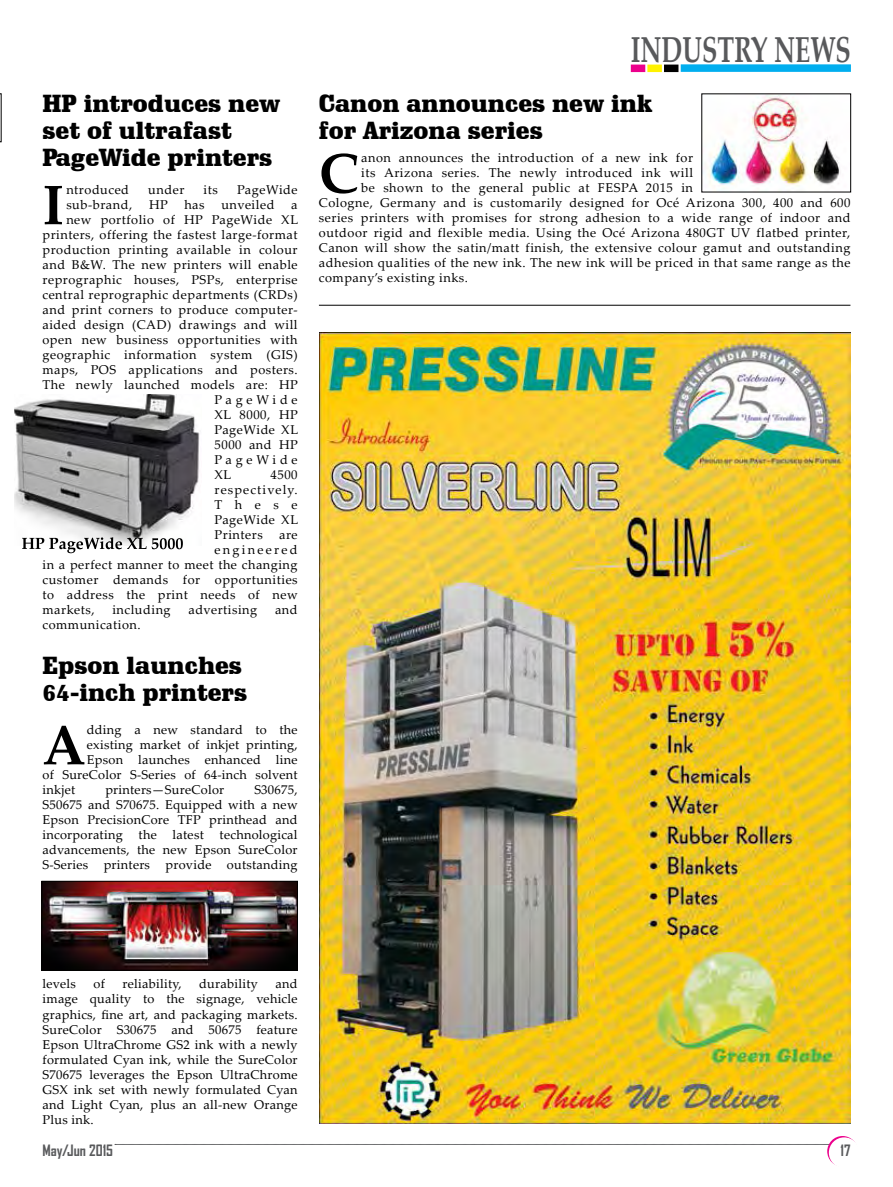
<style>
.page{position:relative;width:893px;height:1187px;background:#fff}
.page>*{position:absolute;margin:0;border:0;box-sizing:border-box;transform-origin:0 0}
.t1{font:700 55.65px "Palatino Linotype";color:#000}
.t2{font:700 36px "Palatino Linotype";color:#58595b;scale:.7 1}
.t3{font:900 24px/27px "Schadow BT";color:#000}
.t4{font:700 15px "Agency FB";color:#58595b}
.t5{font:12.75px/15px "Palatino Linotype";letter-spacing:.04em;color:#000;text-align:justify}
.t6{font:12.75px "Palatino Linotype";letter-spacing:.02em;color:#000}
.t7{font:12.75px "Palatino Linotype";letter-spacing:.295em;color:#000}
.t8{font:12.75px "Palatino Linotype";letter-spacing:.175em;color:#000}
</style>
<div class="page">
<svg style="left:115px;top:1144px;width:713px;height:1px"></svg>
<svg style="left:827px;top:1135px;width:31px;height:31px"></svg>
<div style="left:829px;top:1137px;width:30px;height:30px;background:#fff;border-radius:50%"></div>
<div style="left:681px;top:64px;width:170px;height:8px;background:#00aeef"></div>
<div style="left:631px;top:65px;width:14px;height:7px;background:#ec008c"></div>
<div style="left:647px;top:65px;width:15px;height:7px;background:#fff200"></div>
<div style="left:664px;top:65px;width:14px;height:7px;background:#000"></div>
<svg style="left:0;top:94px;width:1px;height:48px"></svg>
<img style="left:14px;top:394px;width:186px;height:143px">
<svg style="left:22px;top:537px;width:161px;height:16px"></svg>
<img style="left:319px;top:332px;width:532px;height:791px">
<hr style="left:319px;top:305px;width:531px;height:1px;background:#000">
<img style="left:703px;top:96px;width:138px;height:92px">
<img style="left:44px;top:883px;width:252px;height:85px">
<div style="left:42px;top:881px;width:256px;height:89px;border:1px solid #000"></div>
<h3 class="t3" style="left:43px;top:89px;width:239px">HP introduces new set of ultrafast<br>PageWide printers</h3>
<h1 class="t1" style="left:43px;top:166px;width:19px">I</h1>
<p class="t5" style="left:66px;top:182px;width:64px">ntroduced</p>
<p class="t5" style="left:148px;top:182px;width:38px">under</p>
<p class="t5" style="left:204px;top:182px;width:16px">its</p>
<p class="t5" style="left:237px;top:182px;width:62px">PageWide</p>
<p class="t5" style="left:66px;top:197px;width:67px">sub-brand,</p>
<p class="t5" style="left:149px;top:197px;width:20px">HP</p>
<p class="t5" style="left:184px;top:197px;width:22px">has</p>
<p class="t5" style="left:221px;top:197px;width:55px">unveiled</p>
<p class="t5" style="left:291px;top:197px;width:8px">a</p>
<p class="t5" style="left:66px;top:212px;width:233px">new portfolio of HP PageWide XL</p>
<p class="t5" style="left:43px;top:227px;width:257px">printers, offering the fastest large-format</p>
<p class="t5" style="left:43px;top:242px;width:257px">production printing available in colour</p>
<p class="t5" style="left:43px;top:257px;width:257px">and B&amp;W. The new printers will enable</p>
<p class="t5" style="left:43px;top:272px;width:257px">reprographic houses, PSPs, enterprise</p>
<p class="t5" style="left:43px;top:287px;width:257px">central reprographic departments (CRDs)</p>
<p class="t5" style="left:43px;top:302px;width:257px">and print corners to produce computer-</p>
<p class="t5" style="left:43px;top:317px;width:257px">aided design (CAD) drawings and will</p>
<p class="t5" style="left:43px;top:332px;width:257px">open new business opportunities with</p>
<p class="t5" style="left:43px;top:347px;width:257px">geographic information system (GIS)</p>
<p class="t5" style="left:43px;top:362px;width:257px">maps, POS applications and posters.</p>
<p class="t5" style="left:43px;top:377px;width:257px">The newly launched models are: HP</p>
<p class="t7" style="left:215px;top:391px;width:85px">PageWide</p>
<p class="t5" style="left:215px;top:407px;width:85px">XL 8000, HP</p>
<p class="t5" style="left:215px;top:422px;width:85px">PageWide XL</p>
<p class="t5" style="left:215px;top:437px;width:85px">5000 and HP</p>
<p class="t7" style="left:215px;top:451px;width:85px">PageWide</p>
<p class="t5" style="left:215px;top:467px;width:18px">XL</p>
<p class="t5" style="left:215px;top:467px;width:85px;text-indent:56px">4500 respectively.<br>These PageWide XL Printers</p>
<p class="t5" style="left:279px;top:527px;width:20px">are</p>
<p class="t8" style="left:215px;top:541px;width:85px">engineered</p>
<p class="t5" style="left:43px;top:557px;width:257px">in a perfect manner to meet the changing</p>
<p class="t5" style="left:43px;top:572px;width:257px">customer demands for opportunities</p>
<p class="t5" style="left:43px;top:587px;width:257px">to address the print needs of new</p>
<p class="t5" style="left:43px;top:602px;width:54px">markets,</p>
<p class="t5" style="left:112px;top:602px;width:60px">including</p>
<p class="t5" style="left:188px;top:602px;width:70px">advertising</p>
<p class="t5" style="left:275px;top:602px;width:24px">and</p>
<p class="t5" style="left:43px;top:617px;width:100px">communication.</p>
<h3 class="t3" style="left:43px;top:651px;width:206px">Epson launches<br>64-inch printers</h3>
<h1 class="t1" style="left:43px;top:705px;width:42px">A</h1>
<p class="t6" style="left:87px;top:720px;width:212px">dding a new standard to the</p>
<p class="t6" style="left:87px;top:735px;width:212px">existing market of inkjet printing,</p>
<p class="t6" style="left:87px;top:750px;width:212px">Epson launches enhanced line</p>
<p class="t6" style="left:43px;top:765px;width:257px">of SureColor S-Series of 64-inch solvent</p>
<p class="t5" style="left:43px;top:781px;width:34px">inkjet</p>
<p class="t6" style="left:105px;top:780px;width:120px">printers—SureColor</p>
<p class="t5" style="left:43px;top:781px;width:257px;text-indent:212px">S30675, S50675 and S70675. Equipped with a new Epson PrecisionCore TFP printhead and incorporating the latest technological advancements, the new Epson SureColor S-Series printers provide outstanding</p>
<h2 class="t2" style="left:631px;top:24px;width:316px">INDUSTRY NEWS</h2>
<h3 class="t3" style="left:319px;top:89px;width:335px">Canon announces new ink for Arizona series</h3>
<h1 class="t1" style="left:319px;top:134px;width:42px">C</h1>
<p class="t5" style="left:361px;top:150px;width:333px">anon announces the introduction of a new ink for</p>
<p class="t5" style="left:361px;top:165px;width:333px">its Arizona series. The newly introduced ink will</p>
<p class="t5" style="left:361px;top:180px;width:333px">be shown to the general public at FESPA 2015 in</p>
<p class="t5" style="left:319px;top:195px;width:533px">Cologne, Germany and is customarily designed for Océ Arizona 300, 400 and 600</p>
<p class="t5" style="left:319px;top:210px;width:533px">series printers with promises for strong adhesion to a wide range of indoor and</p>
<p class="t5" style="left:319px;top:225px;width:533px">outdoor rigid and flexible media. Using the Océ Arizona 480GT UV flatbed printer,</p>
<p class="t5" style="left:319px;top:240px;width:533px">Canon will show the satin/matt finish, the extensive colour gamut and outstanding</p>
<p class="t5" style="left:319px;top:255px;width:533px">adhesion qualities of the new ink. The new ink will be priced in that same range as the</p>
<p class="t5" style="left:319px;top:270px;width:151px">company’s existing inks.</p>
<p class="t5" style="left:43px;top:976px;width:35px">levels</p>
<p class="t5" style="left:93px;top:976px;width:13px">of</p>
<p class="t6" style="left:123px;top:975px;width:60px">reliability,</p>
<p class="t6" style="left:199px;top:975px;width:60px">durability</p>
<p class="t5" style="left:43px;top:976px;width:257px;text-indent:233px">and image quality to the signage, vehicle graphics, fine art, and packaging markets.<br>SureColor S30675 and 50675 feature Epson UltraChrome GS2 ink with a newly formulated Cyan ink, while the SureColor S70675 leverages the Epson UltraChrome GSX ink set with newly formulated Cyan and Light Cyan, plus an all-new Orange Plus ink.</p>
<p class="t4" style="left:43px;top:1140px;width:72px">May/Jun 2015</p>
<p class="t4" style="left:840px;top:1140px;width:11px">17</p>
</div>
